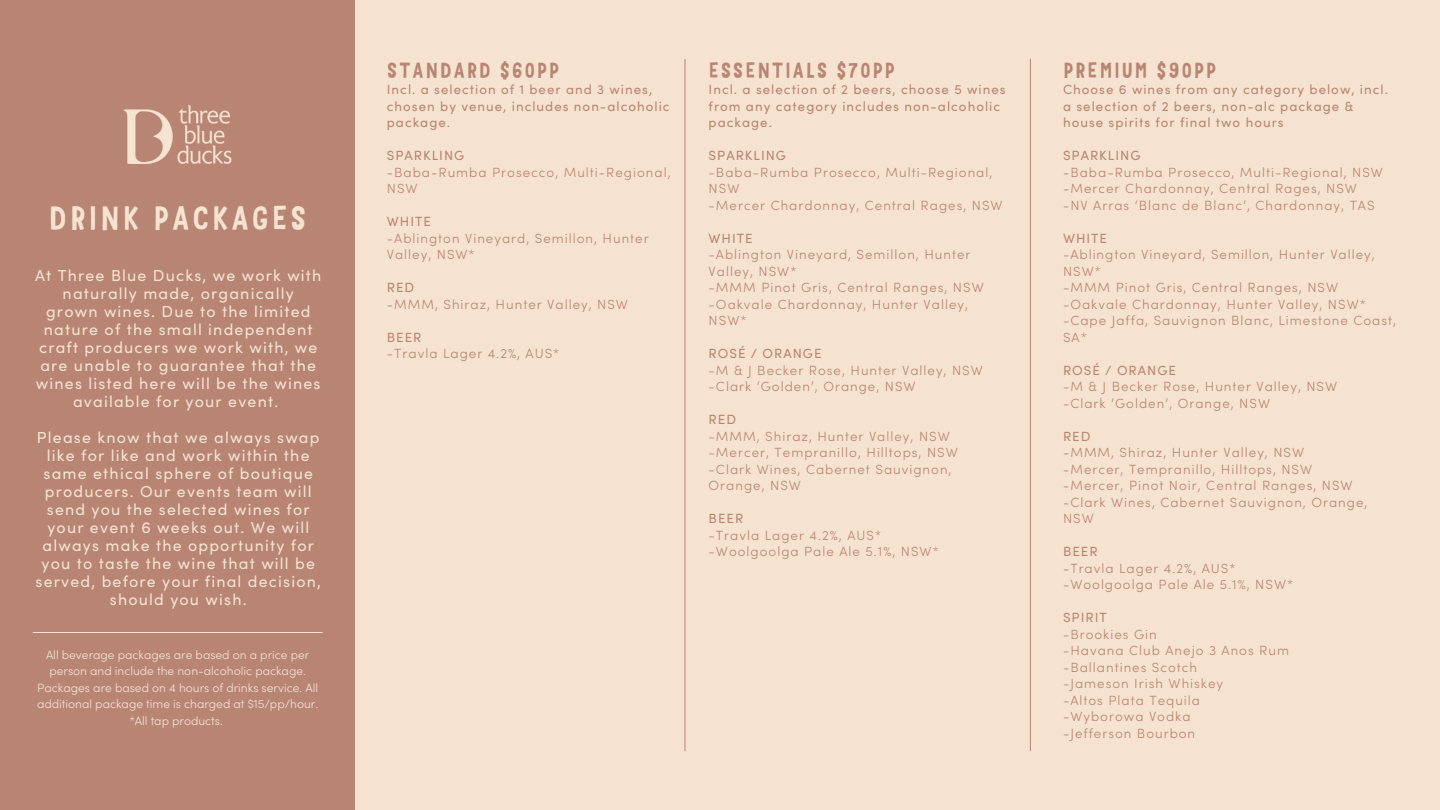
<style>
.page{position:relative;width:1440px;height:810px;background:#fff}
.page>*{position:absolute;margin:0;border:0;box-sizing:border-box;transform-origin:0 0}
.t1{font:32px "Mr Dodo";letter-spacing:.075em;color:#f5e3cf}
.t2{font:20.7px "Mr Dodo";letter-spacing:.075em;color:#b88575}
.t3{font:16px/18px "Sofia Pro";letter-spacing:.075em;color:#f5e3cf;text-align:center}
.t4{font:300 13.3px/16.5px "Sofia Pro";letter-spacing:.075em;color:#b88575}
.t5{font:13.3px/16.5px "Sofia Pro";letter-spacing:.075em;color:#b88575}
.t6{font:300 12px/16.5px "Sofia Pro";color:#f5e3cf;text-align:center}
</style>
<div class="page">
<div style="left:355px;top:0;width:1085px;height:810px;background:#f5e3cf"></div>
<div style="left:0;top:0;width:355px;height:810px;background:#b88575"></div>
<hr style="left:33px;top:632px;width:290px;height:1px;background:#f5e3cf">
<img style="left:124px;top:105px;width:108px;height:59px">
<hr style="left:1030px;top:59px;width:1px;height:692px;background:#b88575">
<hr style="left:685px;top:59px;width:1px;height:692px;background:#b88575">
<h1 class="t1" style="left:49px;top:196px;width:260px">DRINK PACKAGES</h1>
<p class="t3" style="left:35px;top:268px;width:288px">At Three Blue Ducks, we work with naturally made, organically grown wines. Due to the limited nature of the small independent craft producers we work with, we are unable to guarantee that the wines listed here will be the wines available for your event.</p>
<p class="t3" style="left:36px;top:430px;width:287px">Please know that we always swap like for like and work within the same ethical sphere of boutique producers. Our events team will send you the selected wines for your event 6 weeks out. We will always make the opportunity for you to taste the wine that will be served, before your final decision, should you wish.</p>
<p class="t6" style="left:37px;top:648px;width:283px">All beverage packages are based on a price per person and include the non-alcoholic package.<br>Packages are based on 4 hours of drinks service. All additional package time is charged at $15/pp/hour. *All tap products.</p>
<h2 class="t2" style="left:387px;top:56px;width:174px">STANDARD $60PP</h2>
<p class="t5" style="left:387px;top:83px;width:284px">Incl. a selection of 1 beer and 3 wines, chosen by venue, includes non-alcoholic package.</p>
<p class="t5" style="left:387px;top:149px;width:79px">SPARKLING</p>
<p class="t4" style="left:387px;top:165px;width:285px">-Baba-Rumba Prosecco, Multi-Regional,<br>NSW</p>
<p class="t5" style="left:387px;top:215px;width:46px">WHITE</p>
<p class="t4" style="left:387px;top:231px;width:263px">-Ablington Vineyard, Semillon, Hunter<br>Valley, NSW*</p>
<p class="t5" style="left:387px;top:281px;width:29px">RED</p>
<p class="t4" style="left:387px;top:297px;width:243px">-MMM, Shiraz, Hunter Valley, NSW</p>
<p class="t5" style="left:387px;top:330px;width:36px">BEER</p>
<p class="t4" style="left:387px;top:347px;width:174px">-Travla Lager 4.2%, AUS*</p>
<h2 class="t2" style="left:709px;top:56px;width:188px">ESSENTIALS $70PP</h2>
<p class="t5" style="left:709px;top:83px;width:299px">Incl. a selection of 2 beers, choose 5 wines from any category includes non-alcoholic package.</p>
<p class="t5" style="left:709px;top:149px;width:79px">SPARKLING</p>
<p class="t4" style="left:709px;top:165px;width:295px">-Baba-Rumba Prosecco, Multi-Regional,<br>NSW<br>-Mercer Chardonnay, Central Rages, NSW</p>
<p class="t5" style="left:709px;top:231px;width:46px">WHITE</p>
<p class="t4" style="left:709px;top:248px;width:277px">-Ablington Vineyard, Semillon, Hunter<br>Valley, NSW*<br>-MMM Pinot Gris, Central Ranges, NSW -Oakvale Chardonnay, Hunter Valley,<br>NSW*</p>
<p class="t5" style="left:709px;top:347px;width:114px">ROSÉ / ORANGE</p>
<p class="t4" style="left:709px;top:363px;width:276px">-M &amp; J Becker Rose, Hunter Valley, NSW -Clark ‘Golden’, Orange, NSW</p>
<p class="t5" style="left:709px;top:413px;width:29px">RED</p>
<p class="t4" style="left:709px;top:429px;width:251px">-MMM, Shiraz, Hunter Valley, NSW -Mercer, Tempranillo, Hilltops, NSW -Clark Wines, Cabernet Sauvignon,<br>Orange, NSW</p>
<p class="t5" style="left:709px;top:512px;width:36px">BEER</p>
<p class="t4" style="left:709px;top:528px;width:232px">-Travla Lager 4.2%, AUS* -Woolgoolga Pale Ale 5.1%, NSW*</p>
<h2 class="t2" style="left:1063px;top:56px;width:155px">PREMIUM $90PP</h2>
<p class="t5" style="left:1063px;top:83px;width:326px">Choose 6 wines from any category below, incl. a selection of 2 beers, non-alc package &amp; house spirits for final two hours</p>
<p class="t5" style="left:1063px;top:149px;width:79px">SPARKLING</p>
<p class="t4" style="left:1063px;top:165px;width:322px">-Baba-Rumba Prosecco, Multi-Regional, NSW -Mercer Chardonnay, Central Rages, NSW -NV Arras ‘Blanc de Blanc’, Chardonnay, TAS</p>
<p class="t5" style="left:1063px;top:231px;width:46px">WHITE</p>
<p class="t4" style="left:1063px;top:248px;width:335px">-Ablington Vineyard, Semillon, Hunter Valley,<br>NSW*<br>-MMM Pinot Gris, Central Ranges, NSW -Oakvale Chardonnay, Hunter Valley, NSW* -Cape Jaffa, Sauvignon Blanc, Limestone Coast,<br>SA*</p>
<p class="t5" style="left:1063px;top:363px;width:114px">ROSÉ / ORANGE</p>
<p class="t4" style="left:1063px;top:380px;width:276px">-M &amp; J Becker Rose, Hunter Valley, NSW -Clark ‘Golden’, Orange, NSW</p>
<p class="t5" style="left:1063px;top:429px;width:29px">RED</p>
<p class="t4" style="left:1063px;top:446px;width:306px">-MMM, Shiraz, Hunter Valley, NSW -Mercer, Tempranillo, Hilltops, NSW -Mercer, Pinot Noir, Central Ranges, NSW -Clark Wines, Cabernet Sauvignon, Orange,<br>NSW</p>
<p class="t5" style="left:1063px;top:545px;width:36px">BEER</p>
<p class="t4" style="left:1063px;top:561px;width:232px">-Travla Lager 4.2%, AUS* -Woolgoolga Pale Ale 5.1%, NSW*</p>
<p class="t5" style="left:1063px;top:611px;width:45px">SPIRIT</p>
<p class="t4" style="left:1063px;top:627px;width:228px">-Brookies Gin<br>-Havana Club Anejo 3 Anos Rum -Ballantines Scotch<br>-Jameson Irish Whiskey<br>-Altos Plata Tequila<br>-Wyborowa Vodka<br>-Jefferson Bourbon</p>
</div>
